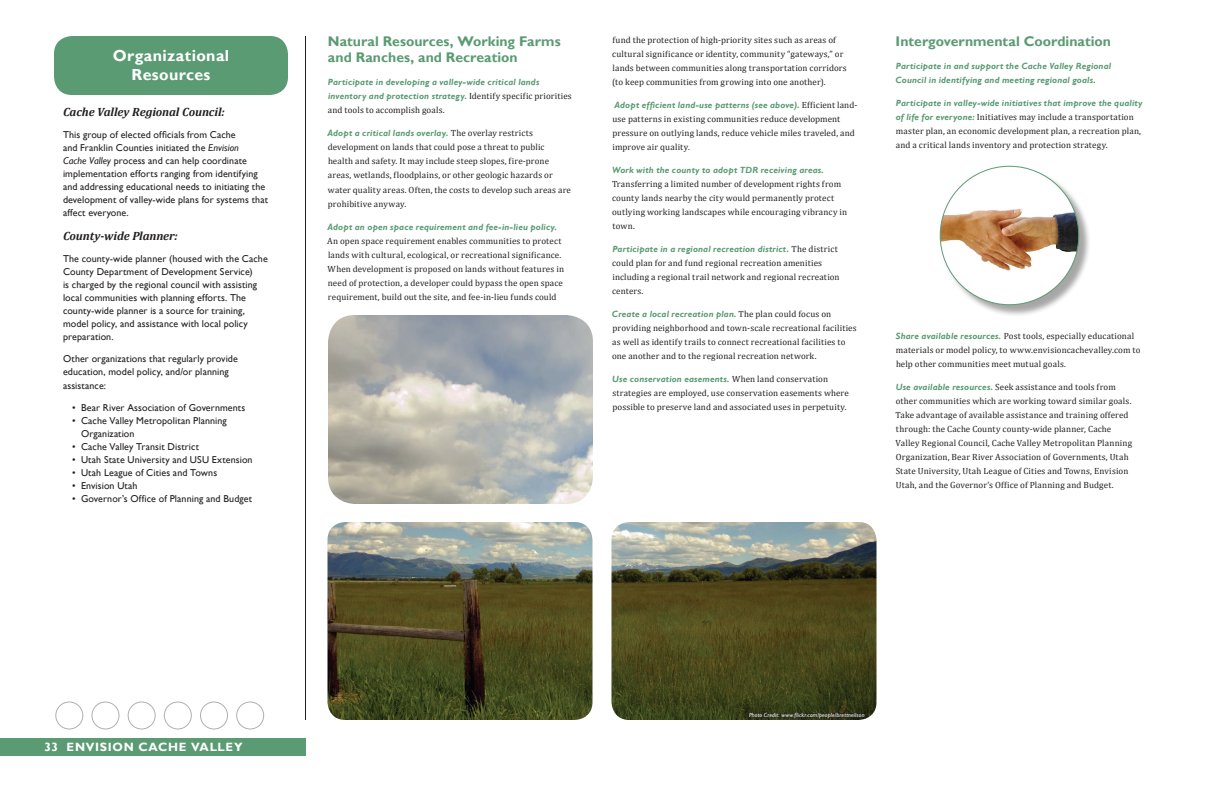
<style>
.page{position:relative;width:1224px;height:792px;background:#fff}
.page>*{position:absolute;margin:0;border:0;box-sizing:border-box;transform-origin:0 0}
.t1{font:700 16px/19.2px "Gill Sans";letter-spacing:.025em;color:#fff;text-align:center}
.t2{font:700 14px/16.8px "Gill Sans";letter-spacing:.005em;color:#5a9b73}
.t3{font:italic 700 12px "Cambria";letter-spacing:-.01em;color:#231f20}
.t4{font:700 12px "Gill Sans";letter-spacing:.055em;color:#fff}
.t5{font:10px/13px "Gill Sans";letter-spacing:.01em;color:#231f20}
.t6{font:9px/14px "Cambria";letter-spacing:.015em;color:#231f20}
.t7{font:italic 700 9px/14px "Gill Sans";letter-spacing:.015em;color:#5a9b73}
.t8{font:italic 6px "Gill Sans";letter-spacing:.025em;color:#fff}
.s1{font-style:italic}
.s2{font-family:"Cambria";font-weight:400;font-style:normal;color:#231f20}
.s3{font-family:"Gill Sans";font-weight:700;font-style:italic;color:#5a9b73}
</style>
<div class="page">
<div style="left:0;top:738px;width:106px;height:18px;background:#5a9b73"></div>
<div style="left:36px;top:738px;width:270px;height:18px;background:#5a9b73"></div>
<img style="left:328px;top:522px;width:264px;height:198px">
<img style="left:612px;top:522px;width:264px;height:198px">
<svg style="left:746px;top:710px;width:120px;height:10px"></svg>
<img style="left:328px;top:315px;width:265px;height:189px">
<div style="left:941px;top:167px;width:151px;height:151px;background:#231f20;opacity:.4"></div>
<div style="left:940px;top:166px;width:139px;height:139px;background:#fff;border-radius:50%"></div>
<img style="left:940px;top:207px;width:139px;height:73px">
<hr style="left:305px;top:36px;width:1px;height:684px;background:#231f20">
<div style="left:200px;top:702px;width:28px;height:28px;border:1px solid #b1b0b0;border-radius:50%"></div>
<div style="left:164px;top:702px;width:28px;height:28px;border:1px solid #b1b0b0;border-radius:50%"></div>
<div style="left:128px;top:702px;width:28px;height:28px;border:1px solid #b1b0b0;border-radius:50%"></div>
<div style="left:91px;top:702px;width:28px;height:28px;border:1px solid #b1b0b0;border-radius:50%"></div>
<div style="left:55px;top:702px;width:28px;height:28px;border:1px solid #b1b0b0;border-radius:50%"></div>
<div style="left:236px;top:702px;width:28px;height:28px;border:1px solid #b1b0b0;border-radius:50%"></div>
<div style="left:54px;top:36px;width:234px;height:59px;background:#5a9b73;border-radius:18px"></div>
<p class="t1" style="left:113px;top:46px;width:118px">Organizational<br>Resources</p>
<p class="t3" style="left:63px;top:105px;width:163px">Cache Valley Regional Council:</p>
<p class="t5" style="left:63px;top:128px;width:207px">This group of elected officials from Cache<br>and Franklin Counties initiated the <span class="s1">Envision<br>Cache Valley</span> process and can help coordinate implementation efforts ranging from identifying and addressing educational needs to initiating the development of valley-wide plans for systems that affect everyone.</p>
<p class="t3" style="left:63px;top:228px;width:116px">County-wide Planner:</p>
<p class="t5" style="left:63px;top:252px;width:206px">The county-wide planner (housed with the Cache County Department of Development Service)<br>is charged by the regional council with assisting local communities with planning efforts. The county-wide planner is a source for training, model policy, and assistance with local policy preparation.</p>
<p class="t5" style="left:63px;top:352px;width:176px">Other organizations that regularly provide education, model policy, and/or planning</p>
<p class="t5" style="left:63px;top:379px;width:45px">assistance:</p>
<p class="t5" style="left:72px;top:401px;width:175px">• Bear River Association of Governments</p>
<p class="t5" style="left:81px;top:414px;width:147px;text-indent:-9px">• Cache Valley Metropolitan Planning<br>Organization</p>
<p class="t5" style="left:72px;top:440px;width:129px">• Cache Valley Transit District</p>
<p class="t5" style="left:72px;top:453px;width:182px">• Utah State University and USU Extension</p>
<p class="t5" style="left:72px;top:466px;width:147px">• Utah League of Cities and Towns</p>
<p class="t5" style="left:72px;top:479px;width:67px">• Envision Utah</p>
<p class="t5" style="left:72px;top:492px;width:182px">• Governor’s Office of Planning and Budget</p>
<p class="t2" style="left:328px;top:33px;width:234px">N atural Resources, Working Farms and Ranches, and Recreation</p>
<p class="t7" style="left:328px;top:76px;width:246px">Participate in developing a valley-wide critical lands inventory and protection strategy. <span class="s2">Identify specific priorities and tools to accomplish goals.</span></p>
<p class="t6" style="left:327px;top:126px;width:245px"><span class="s3">Adopt a critical lands overlay.</span> The overlay restricts development on lands that could pose a threat to public health and safety. It may include steep slopes, fire-prone areas, wetlands, floodplains, or other geologic hazards or water quality areas. Often, the costs to develop such areas are prohibitive anyway.</p>
<p class="t6" style="left:327px;top:219px;width:238px"><span class="s3">Adopt an open space requirement and fee-in-lieu policy.<br></span>An open space requirement enables communities to protect lands with cultural, ecological, or recreational significance.<br>When development is proposed on lands without features in need of protection, a developer could bypass the open space requirement, build out the site, and fee-in-lieu funds could</p>
<p class="t6" style="left:612px;top:33px;width:236px">fund the protection of high-priority sites such as areas of cultural significance or identity, community “gateways,” or lands between communities along transportation corridors (to keep communities from growing into one another).</p>
<p class="t6" style="left:612px;top:98px;width:246px"><span class="s3">Adopt efficient land-use patterns (see above).</span> Efficient land&shy;use patterns in existing communities reduce development pressure on outlying lands, reduce vehicle miles traveled, and improve air quality.</p>
<p class="t6" style="left:612px;top:163px;width:237px"><span class="s3">Work with the county to adopt TDR receiving areas.<br></span>Transferring a limited number of development rights from county lands nearby the city would permanently protect outlying working landscapes while encouraging vibrancy in town.</p>
<p class="t6" style="left:612px;top:242px;width:229px"><span class="s3">Participate in a regional recreation district.</span> The district could plan for and fund regional recreation amenities including a regional trail network and regional recreation centers.</p>
<p class="t6" style="left:612px;top:307px;width:246px"><span class="s3">Create a local recreation plan.</span> The plan could focus on providing neighborhood and town-scale recreational facilities as well as identify trails to connect recreational facilities to one another and to the regional recreation network.</p>
<p class="t6" style="left:612px;top:372px;width:238px"><span class="s3">Use conservation easements.</span> When land conservation strategies are employed, use conservation easements where possible to preserve land and associated uses in perpetuity.</p>
<p class="t2" style="left:896px;top:33px;width:217px">I ntergovernmental Coordination</p>
<p class="t7" style="left:895px;top:59px;width:217px">Participate in and support the Cache Valley Regional<br>Council in identifying and meeting regional goals.</p>
<p class="t6" style="left:896px;top:96px;width:248px"><span class="s3">Participate in valley-wide initiatives that improve the quality of life for everyone:</span> Initiatives may include a transportation master plan, an economic development plan, a recreation plan, and a critical lands inventory and protection strategy.</p>
<p class="t6" style="left:896px;top:329px;width:246px"><span class="s3">Share available resources.</span> Post tools, especially educational materials or model policy, to www.envisioncachevalley.com to help other communities meet mutual goals.</p>
<p class="t6" style="left:896px;top:380px;width:238px"><span class="s3">Use available resources.</span> Seek assistance and tools from other communities which are working toward similar goals.<br>Take advantage of available assistance and training offered through: the Cache County county-wide planner, Cache Valley Regional Council, Cache Valley Metropolitan Planning Organization, Bear River Association of Governments, Utah State University, Utah League of Cities and Towns, Envision Utah, and the Governor’s Office of Planning and Budget.</p>
<p class="t4" style="left:45px;top:740px;width:200px">33 Envision Cac he Valley</p>
<p class="t8" style="left:749px;top:712px;width:117px">Photo Credit: www.flickr.com/people/brettneilson</p>
</div>
